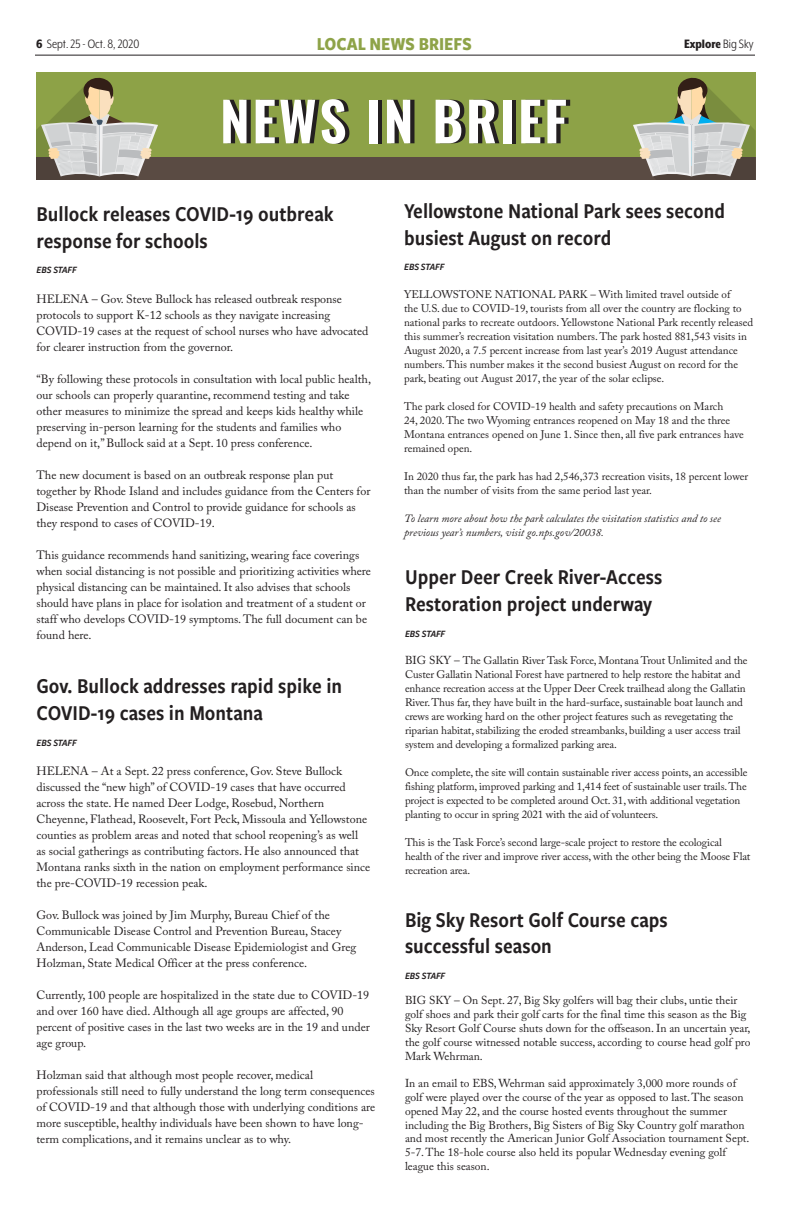
<style>
.page{position:relative;width:792px;height:1224px;background:#fff}
.page>*{position:absolute;margin:0;border:0;box-sizing:border-box;transform-origin:0 0}
.t1{font:22px/26.4px "Freight Sans Cnd Pro Semi";color:#231f20}
.t2{font:700 19px "Freight Sans Cnd Pro";color:#8ea348}
.t3{font:14px "Mr Eaves XL Mod Nar OT";color:#231f20}
.t4{font:800 14px "Mr Eaves XL Mod Nar OT";color:#231f20}
.t5{font:12px/16px "Adobe Caslon Pro";color:#231f20}
.t6{font:11.5px/13.8px "Adobe Caslon Pro";color:#231f20}
.t7{font:11px/14px "Adobe Caslon Pro";letter-spacing:-.01em;color:#231f20}
.t8{font:italic 11px/14px "Adobe Caslon Pro";color:#231f20}
.t9{font:italic 10px "Freight Sans Cnd Pro Semi";color:#231f20}
.s1{font-weight:800}
.s2{font-weight:400}
.s3{font-size:11.5px}
</style>
<div class="page">
<hr style="left:35px;top:55px;width:720px;height:1px;background:#231f20">
<div style="left:36px;top:72px;width:720px;height:86px;background:#8da247"></div>
<div style="left:36px;top:158px;width:720px;height:22px;background:#5a4b43"></div>
<svg style="left:36px;top:77px;width:122px;height:103px"></svg>
<div style="left:373px;top:100px;width:9px;height:43px;background:#231f20"></div>
<div style="left:507px;top:100px;width:9px;height:43px;background:#231f20"></div>
<svg style="left:223px;top:99px;width:126px;height:45px"></svg>
<div style="left:369px;top:100px;width:9px;height:43px;background:#fff"></div>
<svg style="left:387px;top:100px;width:28px;height:43px"></svg>
<svg style="left:436px;top:100px;width:63px;height:43px;background:#b9bbab"></svg>
<div style="left:503px;top:100px;width:9px;height:43px;background:#fff"></div>
<svg style="left:521px;top:100px;width:49px;height:43px"></svg>
<svg style="left:633px;top:77px;width:123px;height:103px"></svg>
<p class="t3" style="left:36px;top:37px;width:105px"><span class="s1">6</span> Sept. 25 - Oct. 8, 2020</p>
<h2 class="t2" style="left:317px;top:31px;width:157px">LOCAL NEWS BRIEFS</h2>
<p class="t4" style="left:684px;top:37px;width:71px">Explore <span class="s2">Big Sky</span></p>
<h1 class="t1" style="left:36px;top:200px;width:299px">Bullock releases COVID-19 outbreak response for schools</h1>
<p class="t9" style="left:36px;top:263px;width:42px">EBS STAFF</p>
<p class="t5" style="left:36px;top:291px;width:333px">HELENA – Gov. Steve Bullock has released outbreak response protocols to support K-12 schools as they navigate increasing COVID-19 cases at the request of school nurses who have advocated for clearer instruction from the governor.</p>
<p class="t5" style="left:36px;top:371px;width:336px">“By following these protocols in consultation with local public health, our schools can properly quarantine, recommend testing and take other measures to minimize the spread and keeps kids healthy while preserving in-person learning for the students and families who depend on it,” Bullock said at a Sept. 10 press conference.</p>
<p class="t5" style="left:36px;top:467px;width:336px">The new document is based on an outbreak response plan put together by Rhode Island and includes guidance from the Centers for Disease Prevention and Control to provide guidance for schools as they respond to cases of COVID-19.</p>
<p class="t5" style="left:36px;top:547px;width:336px">This guidance recommends hand sanitizing, wearing face coverings when social distancing is not possible and prioritizing activities where physical distancing can be maintained. It also advises that schools should have plans in place for isolation and treatment of a student or staff who develops COVID-19 symptoms. The full document can be found here.</p>
<h1 class="t1" style="left:36px;top:672px;width:307px">Gov. Bullock addresses rapid spike in<br>COVID-19 cases in Montana</h1>
<p class="t9" style="left:36px;top:736px;width:42px">EBS STAFF</p>
<p class="t5" style="left:36px;top:763px;width:335px">HELENA – At a Sept. 22 press conference, Gov. Steve Bullock discussed the “new high” of COVID-19 cases that have occurred across the state. He named Deer Lodge, Rosebud, Northern Cheyenne, Flathead, Roosevelt, Fort Peck, Missoula and Yellowstone counties as problem areas and noted that school reopening’s as well as social gatherings as contributing factors. He also announced that Montana ranks sixth in the nation on employment performance since the pre-COVID-19 recession peak.</p>
<p class="t5" style="left:36px;top:907px;width:321px">Gov. Bullock was joined by Jim Murphy, Bureau Chief of the Communicable Disease Control and Prevention Bureau, Stacey Anderson, Lead Communicable Disease Epidemiologist and Greg Holzman, State Medical Officer at the press conference.</p>
<p class="t5" style="left:36px;top:987px;width:335px">Currently, 100 people are hospitalized in the state due to COVID-19 and over 160 have died. Although all age groups are affected, 90 percent of positive cases in the last two weeks are in the 19 and under age group.</p>
<p class="t5" style="left:36px;top:1067px;width:340px">Holzman said that although most people recover, medical professionals still need to fully understand the long term consequences of COVID-19 and that although those with underlying conditions are more susceptible, healthy individuals have been shown to have long&shy;term complications, and it remains unclear as to why.</p>
<h1 class="t1" style="left:404px;top:197px;width:322px">Yellowstone National Park sees second busiest August on record</h1>
<p class="t9" style="left:404px;top:260px;width:42px">EBS STAFF</p>
<p class="t7" style="left:404px;top:287px;width:351px">YELLOWSTONE NATIONAL PARK – With limited travel outside of<br>the U.S. due to COVID-19, tourists from all over the country are flocking to national parks to recreate outdoors. Yellowstone National Park recently released this summer’s recreation visitation numbers. The park hosted 881,543 visits in August 2020, a 7.5 percent increase from last year’s 2019 August attendance numbers. This number makes it the second busiest August on record for the park, beating out August 2017, the year of the solar eclipse.</p>
<p class="t7" style="left:404px;top:399px;width:341px">The park closed for COVID-19 health and safety precautions on March<br>24, 2020. The two Wyoming entrances reopened on May 18 and the three Montana entrances opened on June 1. Since then, all five park entrances have remained open.</p>
<p class="t7" style="left:404px;top:469px;width:346px">In 2020 thus far, the park has had 2,546,373 recreation visits, 18 percent lower than the number of visits from the same period last year.</p>
<p class="t8" style="left:404px;top:511px;width:318px">To learn more about how the park calculates the visitation statistics and to see previous year’s numbers, visit go.nps.gov/20038.</p>
<h1 class="t1" style="left:405px;top:563px;width:259px">Upper Deer Creek River-Access<br>Restoration project underway</h1>
<p class="t9" style="left:405px;top:626px;width:42px">EBS STAFF</p>
<p class="t7" style="left:405px;top:654px;width:344px"><span class="s3">BIG SKY –</span> The Gallatin River Task Force, Montana Trout Unlimited and the Custer Gallatin National Forest have partnered to help restore the habitat and enhance recreation access at the Upper Deer Creek trailhead along the Gallatin River. Thus far, they have built in the hard-surface, sustainable boat launch and crews are working hard on the other project features such as revegetating the riparian habitat, stabilizing the eroded streambanks, building a user access trail system and developing a formalized parking area.</p>
<p class="t7" style="left:405px;top:766px;width:344px">Once complete, the site will contain sustainable river access points, an accessible fishing platform, improved parking and 1,414 feet of sustainable user trails. The project is expected to be completed around Oct. 31, with additional vegetation planting to occur in spring 2021 with the aid of volunteers.</p>
<p class="t7" style="left:405px;top:836px;width:347px">This is the Task Force’s second large-scale project to restore the ecological health of the river and improve river access, with the other being the Moose Flat recreation area.</p>
<h1 class="t1" style="left:405px;top:906px;width:264px">Big Sky Resort Golf Course caps successful season</h1>
<p class="t9" style="left:405px;top:969px;width:42px">EBS STAFF</p>
<p class="t6" style="left:405px;top:994px;width:347px">BIG SKY – On Sept. 27, Big Sky golfers will bag their clubs, untie their golf shoes and park their golf carts for the final time this season as the Big Sky Resort Golf Course shuts down for the offseason. In an uncertain year, the golf course witnessed notable success, according to course head golf pro Mark Wehrman.</p>
<p class="t6" style="left:405px;top:1076px;width:346px">In an email to EBS, Wehrman said approximately 3,000 more rounds of golf were played over the course of the year as opposed to last. The season opened May 22, and the course hosted events throughout the summer including the Big Brothers, Big Sisters of Big Sky Country golf marathon and most recently the American Junior Golf Association tournament Sept.<br>5-7. The 18-hole course also held its popular Wednesday evening golf league this season.</p>
</div>
